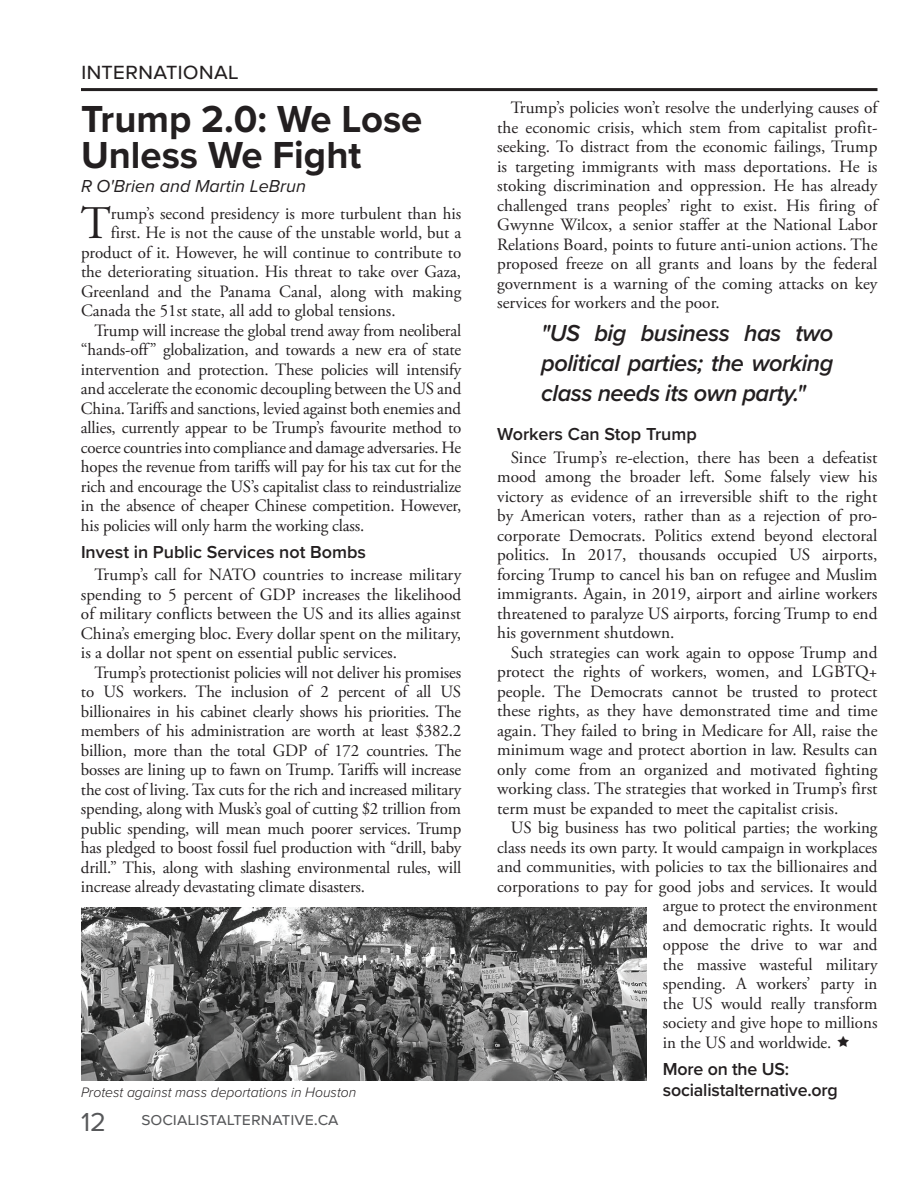
<style>
.page{position:relative;width:918px;height:1188px;background:#fff}
.page>*{position:absolute;margin:0;border:0;box-sizing:border-box;transform-origin:0 0}
.t1{font:46.65px "Adobe Garamond Pro";color:#231f20}
.t2{font:700 39px/36px "Proxima Nova";color:#231f20}
.t3{font:27px "Proxima Nova";color:#57585a}
.t4{font:italic 600 24px/30px "Proxima Nova";letter-spacing:-.02em;color:#231f20;text-align:justify}
.t5{font:24px "Proxima Nova";color:#231f20}
.t6{font:600 18px "Proxima Nova";color:#231f20}
.t7{font:18px "Proxima Nova";color:#57585a}
.t8{font:italic 18px "Proxima Nova";color:#231f20}
.t9{font:17.25px/19.5px "Adobe Garamond Pro";color:#231f20;text-align:justify}
.t10{font:italic 300 14.25px "Proxima Nova";color:#231f20}
</style>
<div class="page">
<hr style="left:81px;top:88px;width:796px;height:3px;background:#231f20">
<img style="left:81px;top:907px;width:566px;height:173px">
<h3 class="t5" style="left:81px;top:53px;width:159px">international</h3>
<h2 class="t2" style="left:81px;top:100px;width:343px">Trump 2.0: We Lose<br>Unless We Fight</h2>
<p class="t8" style="left:81px;top:172px;width:226px">R O'Brien and Martin LeBrun</p>
<h1 class="t1" style="left:81px;top:196px;width:32px">T</h1>
<p class="t9" style="left:111px;top:204px;width:352px">rump’s second presidency is more turbulent than his</p>
<p class="t9" style="left:111px;top:224px;width:352px">first. He is not the cause of the unstable world, but a</p>
<p class="t9" style="left:81px;top:243px;width:382px">product of it. However, he will continue to contribute to</p>
<p class="t9" style="left:81px;top:263px;width:382px">the deteriorating situation. His threat to take over Gaza,</p>
<p class="t9" style="left:81px;top:282px;width:382px">Greenland and the Panama Canal, along with making</p>
<p class="t9" style="left:81px;top:302px;width:316px">Canada the 51st state, all add to global tensions.</p>
<p class="t9" style="left:94px;top:321px;width:368px">Trump will increase the global trend away from neoliberal</p>
<p class="t9" style="left:81px;top:341px;width:382px">“hands-off” globalization, and towards a new era of state</p>
<p class="t9" style="left:81px;top:360px;width:382px">intervention and protection. These policies will intensify</p>
<p class="t9" style="left:81px;top:380px;width:382px">and accelerate the economic decoupling between the US and</p>
<p class="t9" style="left:81px;top:399px;width:382px">China. Tariffs and sanctions, levied against both enemies and</p>
<p class="t9" style="left:81px;top:419px;width:382px">allies, currently appear to be Trump’s favourite method to</p>
<p class="t9" style="left:81px;top:438px;width:382px">coerce countries into compliance and damage adversaries. He</p>
<p class="t9" style="left:81px;top:458px;width:382px">hopes the revenue from tariffs will pay for his tax cut for the</p>
<p class="t9" style="left:81px;top:477px;width:382px">rich and encourage the US’s capitalist class to reindustrialize</p>
<p class="t9" style="left:81px;top:497px;width:382px">in the absence of cheaper Chinese competition. However,</p>
<p class="t9" style="left:81px;top:516px;width:285px">his policies will only harm the working class.</p>
<p class="t6" style="left:81px;top:538px;width:287px">Invest in Public Services not Bombs</p>
<p class="t9" style="left:81px;top:566px;width:382px;text-indent:14px">Trump’s call for NATO countries to increase military spending to 5 percent of GDP increases the likelihood of military conflicts between the US and its allies against China’s emerging bloc. Every dollar spent on the military, is a dollar not spent on essential public services.</p>
<p class="t9" style="left:81px;top:663px;width:382px;text-indent:14px">Trump’s protectionist policies will not deliver his promises to US workers. The inclusion of 2 percent of all US billionaires in his cabinet clearly shows his priorities. The members of his administration are worth at least $382.2 billion, more than the total GDP of 172 countries. The bosses are lining up to fawn on Trump. Tariffs will increase the cost of living. Tax cuts for the rich and increased military spending, along with Musk’s goal of cutting $2 trillion from public spending, will mean much poorer services. Trump has pledged to boost fossil fuel production with “drill, baby drill.” This, along with slashing environmental rules, will increase already devastating climate disasters.</p>
<p class="t9" style="left:497px;top:99px;width:382px;text-indent:14px">Trump’s policies won’t resolve the underlying causes of the economic crisis, which stem from capitalist profit&shy;seeking. To distract from the economic failings, Trump is targeting immigrants with mass deportations. He is stoking discrimination and oppression. He has already challenged trans peoples’ right to exist. His firing of Gwynne Wilcox, a senior staffer at the National Labor Relations Board, points to future anti-union actions. The proposed freeze on all grants and loans by the federal government is a warning of the coming attacks on key services for workers and the poor.</p>
<h3 class="t4" style="left:541px;top:318px;width:294px">"US big business has two political parties; the working class needs its own party."</h3>
<p class="t6" style="left:497px;top:421px;width:201px">Workers Can Stop Trump</p>
<p class="t9" style="left:497px;top:448px;width:382px;text-indent:14px">Since Trump’s re-election, there has been a defeatist mood among the broader left. Some falsely view his victory as evidence of an irreversible shift to the right by American voters, rather than as a rejection of pro&shy;corporate Democrats. Politics extend beyond electoral politics. In 2017, thousands occupied US airports, forcing Trump to cancel his ban on refugee and Muslim immigrants. Again, in 2019, airport and airline workers threatened to paralyze US airports, forcing Trump to end his government shutdown.</p>
<p class="t9" style="left:497px;top:643px;width:382px;text-indent:14px">Such strategies can work again to oppose Trump and protect the rights of workers, women, and LGBTQ+ people. The Democrats cannot be trusted to protect these rights, as they have demonstrated time and time again. They failed to bring in Medicare for All, raise the minimum wage and protect abortion in law. Results can only come from an organized and motivated fighting working class. The strategies that worked in Trump’s first term must be expanded to meet the capitalist crisis.</p>
<p class="t9" style="left:511px;top:819px;width:368px">US big business has two political parties; the working</p>
<p class="t9" style="left:497px;top:838px;width:382px">class needs its own party. It would campaign in workplaces</p>
<p class="t9" style="left:497px;top:858px;width:382px">and communities, with policies to tax the billionaires and</p>
<p class="t9" style="left:497px;top:877px;width:382px">corporations to pay for good jobs and services. It would</p>
<p class="t9" style="left:663px;top:897px;width:216px">argue to protect the environment</p>
<p class="t9" style="left:663px;top:916px;width:216px">and democratic rights. It would</p>
<p class="t9" style="left:663px;top:936px;width:216px">oppose the drive to war and</p>
<p class="t9" style="left:663px;top:955px;width:216px">the massive wasteful military</p>
<p class="t9" style="left:663px;top:975px;width:216px">spending. A workers’ party in</p>
<p class="t9" style="left:663px;top:994px;width:216px">the US would really transform</p>
<p class="t9" style="left:663px;top:1014px;width:216px">society and give hope to millions</p>
<p class="t9" style="left:663px;top:1033px;width:170px">in the US and worldwide.</p>
<p class="t6" style="left:663px;top:1056px;width:128px">More on the US:</p>
<p class="t10" style="left:81px;top:1081px;width:277px">Protest against mass deportations in Houston</p>
<p class="t6" style="left:663px;top:1077px;width:176px">socialistalternative.org</p>
<h3 class="t3" style="left:81px;top:1102px;width:27px">12</h3>
<p class="t7" style="left:141px;top:1106px;width:198px">socialistalternative.ca</p>
</div>
